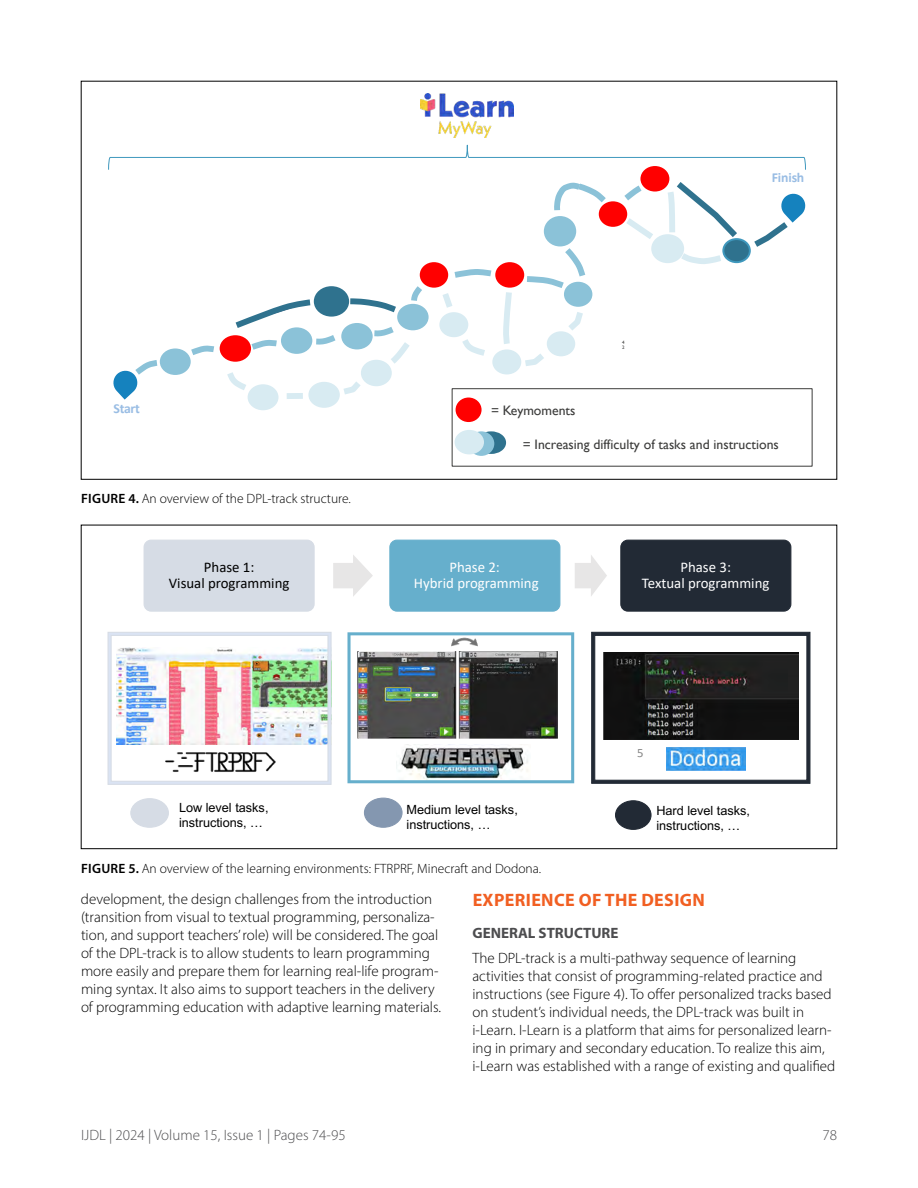
<style>
.page{position:relative;width:918px;height:1188px;background:#fff}
.page>*{position:absolute;margin:0;border:0;box-sizing:border-box;transform-origin:0 0}
.t1{font:700 18px "Myriad Pro";letter-spacing:.02em;color:#f15f22}
.t2{font:300 15px/18px "Myriad Pro";color:#000}
.t3{font:300 15px "Myriad Pro";color:#4d4d4f}
.t4{font:700 15px "Myriad Pro";color:#4d4d4f}
.t5{font:14.85px/15.9px "Calibri";color:#fff;text-align:center}
.t6{font:14.85px/15.9px "Calibri";color:#000;text-align:center}
.t7{font:13.8px "Gill Sans";color:#3c3c3b}
.t8{font:700 13.8px "Calibri";letter-spacing:-.015em;color:#99bde4}
.t9{font:300 13.5px "Myriad Pro";color:#000}
.t10{font:12.75px/14.9px "Arial";letter-spacing:-.005em;color:#000}
.t11{font:12.75px "Calibri";color:#898989}
.t12{font:4.95px/5.8px "Gill Sans";color:#3c3c3b}
.s1{font-weight:600}
</style>
<div class="page">
<div style="left:452px;top:388px;width:360px;height:79px;border:1px solid #3c3c3b"></div>
<img style="left:421px;top:94px;width:92px;height:43px">
<div style="left:493px;top:350px;width:27px;height:23px;background:#d8ebf2;border-radius:50%"></div>
<div style="left:492px;top:349px;width:29px;height:25px;border:2px solid #d8ebf2;border-radius:50%"></div>
<div style="left:161px;top:349px;width:29px;height:25px;background:#8bc2d8;border-radius:50%"></div>
<div style="left:160px;top:348px;width:31px;height:27px;border:2px solid #8bc2d8;border-radius:50%"></div>
<div style="left:397px;top:304px;width:32px;height:26px;border:2px solid #8bc2d8;border-radius:50%"></div>
<svg style="left:113px;top:356px;width:50px;height:44px"></svg>
<div style="left:309px;top:383px;width:30px;height:24px;background:#d8ebf2;border-radius:50%"></div>
<div style="left:308px;top:382px;width:32px;height:26px;border:2px solid #d8ebf2;border-radius:50%"></div>
<div style="left:249px;top:385px;width:29px;height:24px;background:#d8ebf2;border-radius:50%"></div>
<div style="left:248px;top:384px;width:31px;height:26px;border:2px solid #d8ebf2;border-radius:50%"></div>
<div style="left:547px;top:219px;width:26px;height:25px;background:#8bc2d8;border-radius:50%"></div>
<div style="left:544px;top:216px;width:32px;height:30px;border:6px solid #8bc2d8;border-radius:50%"></div>
<div style="left:564px;top:282px;width:28px;height:25px;border:2px solid #8bc2d8;border-radius:50%"></div>
<svg style="left:554px;top:182px;width:55px;height:34px"></svg>
<div style="left:600px;top:202px;width:26px;height:24px;background:#f00;border-radius:50%"></div>
<div style="left:599px;top:201px;width:28px;height:26px;border:2px solid #f00;border-radius:50%"></div>
<div style="left:421px;top:263px;width:26px;height:24px;background:#f00;border-radius:50%"></div>
<div style="left:420px;top:262px;width:28px;height:26px;border:2px solid #f00;border-radius:50%"></div>
<svg style="left:185px;top:280px;width:243px;height:119px"></svg>
<div style="left:282px;top:328px;width:29px;height:25px;background:#8bc2d8;border-radius:50%"></div>
<div style="left:281px;top:327px;width:31px;height:27px;border:2px solid #8bc2d8;border-radius:50%"></div>
<div style="left:317px;top:289px;width:29px;height:25px;background:#2f728e;border-radius:50%"></div>
<div style="left:314px;top:286px;width:35px;height:31px;border:6px solid #2f728e;border-radius:50%"></div>
<svg style="left:438px;top:242px;width:152px;height:128px"></svg>
<div style="left:641px;top:167px;width:27px;height:24px;background:#f00;border-radius:50%"></div>
<div style="left:640px;top:166px;width:29px;height:26px;border:2px solid #f00;border-radius:50%"></div>
<svg style="left:618px;top:176px;width:188px;height:88px"></svg>
<svg style="left:108px;top:145px;width:698px;height:25px"></svg>
<div style="left:457px;top:399px;width:24px;height:22px;background:#f00;border-radius:50%"></div>
<div style="left:456px;top:398px;width:26px;height:24px;border:2px solid #f00;border-radius:50%"></div>
<div style="left:479px;top:434px;width:24px;height:17px;background:#2f728e;border-radius:50%"></div>
<div style="left:476px;top:431px;width:30px;height:23px;border:6px solid #2f728e;border-radius:50%"></div>
<div style="left:469px;top:432px;width:24px;height:23px;background:#8bc2d8;border-radius:50%"></div>
<div style="left:468px;top:431px;width:26px;height:25px;border:2px solid #8bc2d8;border-radius:50%"></div>
<div style="left:456px;top:431px;width:27px;height:22px;background:#d8ebf2;border-radius:50%"></div>
<div style="left:455px;top:430px;width:29px;height:24px;border:2px solid #d8ebf2;border-radius:50%"></div>
<div style="left:144px;top:540px;width:170px;height:71px;background:#d6dce5;border-radius:7px"></div>
<div style="left:144px;top:540px;width:171px;height:72px;border:1px solid #d6dce5;border-radius:7px"></div>
<svg style="left:333px;top:555px;width:40px;height:41px"></svg>
<div style="left:390px;top:540px;width:170px;height:71px;background:#66afcc;border-radius:7px"></div>
<div style="left:389px;top:540px;width:171px;height:72px;border:1px solid #66afcc;border-radius:7px"></div>
<svg style="left:575px;top:555px;width:32px;height:41px"></svg>
<div style="left:621px;top:540px;width:170px;height:71px;background:#222a35;border-radius:7px"></div>
<div style="left:620px;top:540px;width:171px;height:72px;border:1px solid #222a35;border-radius:7px"></div>
<img style="left:108px;top:632px;width:224px;height:153px">
<img style="left:347px;top:632px;width:227px;height:151px">
<svg style="left:591px;top:631px;width:219px;height:153px"></svg>
<div style="left:364px;top:798px;width:38px;height:29px;background:#8497b0;border-radius:50%"></div>
<div style="left:364px;top:798px;width:39px;height:30px;border:1px solid #8497b0;border-radius:50%"></div>
<div style="left:616px;top:801px;width:35px;height:28px;background:#222a35;border-radius:50%"></div>
<div style="left:615px;top:800px;width:37px;height:30px;border:1px solid #222a35;border-radius:50%"></div>
<div style="left:131px;top:799px;width:37px;height:28px;background:#d6dce5;border-radius:50%"></div>
<div style="left:130px;top:798px;width:39px;height:30px;border:1px solid #d6dce5;border-radius:50%"></div>
<p class="t8" style="left:113px;top:398px;width:28px">Start</p>
<p class="t9" style="left:81px;top:491px;width:271px"><span class="s1">FIGURE 4.</span> An overview of the DPL-track structure.</p>
<p class="t12" style="left:622px;top:339px;width:4px">4<br>2</p>
<p class="t8" style="left:772px;top:168px;width:34px">Finish</p>
<p class="t7" style="left:491px;top:403px;width:86px">= Keymoments</p>
<p class="t7" style="left:523px;top:436px;width:258px">= Increasing difficulty of tasks and instructions</p>
<p class="t6" style="left:169px;top:559px;width:122px">Phase 1:<br>Visual programming</p>
<p class="t5" style="left:414px;top:559px;width:126px">Phase 2:<br>Hybrid programming</p>
<p class="t5" style="left:642px;top:559px;width:129px">Phase 3:<br>Textual programming</p>
<p class="t11" style="left:637px;top:744px;width:8px">5</p>
<p class="t10" style="left:179px;top:800px;width:91px">Low level tasks, instructions, …</p>
<p class="t9" style="left:81px;top:860px;width:462px"><span class="s1">FIGURE 5.</span> An overview of the learning environments: FTRPRF, Minecraft and Dodona.</p>
<p class="t10" style="left:407px;top:802px;width:113px">Medium level tasks, instructions, …</p>
<p class="t10" style="left:656px;top:803px;width:95px">Hard level tasks, instructions, …</p>
<p class="t2" style="left:81px;top:890px;width:362px">development, the design challenges from the introduction (transition from visual to textual programming, personaliza&shy;tion, and support teachers’ role) will be considered. The goal of the DPL-track is to allow students to learn programming more easily and prepare them for learning real-life program&shy;ming syntax. It also aims to support teachers in the delivery of programming education with adaptive learning materials.</p>
<p class="t1" style="left:473px;top:889px;width:234px">EXPERIENCE OF THE DESIGN</p>
<p class="t4" style="left:472px;top:923px;width:148px">GENERAL STRUCTURE</p>
<p class="t2" style="left:472px;top:948px;width:364px">The DPL-track is a multi-pathway sequence of learning activities that consist of programming-related practice and instructions (see Figure 4). To offer personalized tracks based on student’s individual needs, the DPL-track was built in i-Learn. I-Learn is a platform that aims for personalized learn&shy;ing in primary and secondary education. To realize this aim, i-Learn was established with a range of existing and qualified</p>
<p class="t3" style="left:81px;top:1126px;width:266px">IJDL | 2024 | Volume 15, Issue 1 | Pages 74-95</p>
<p class="t3" style="left:822px;top:1126px;width:16px">78</p>
</div>
